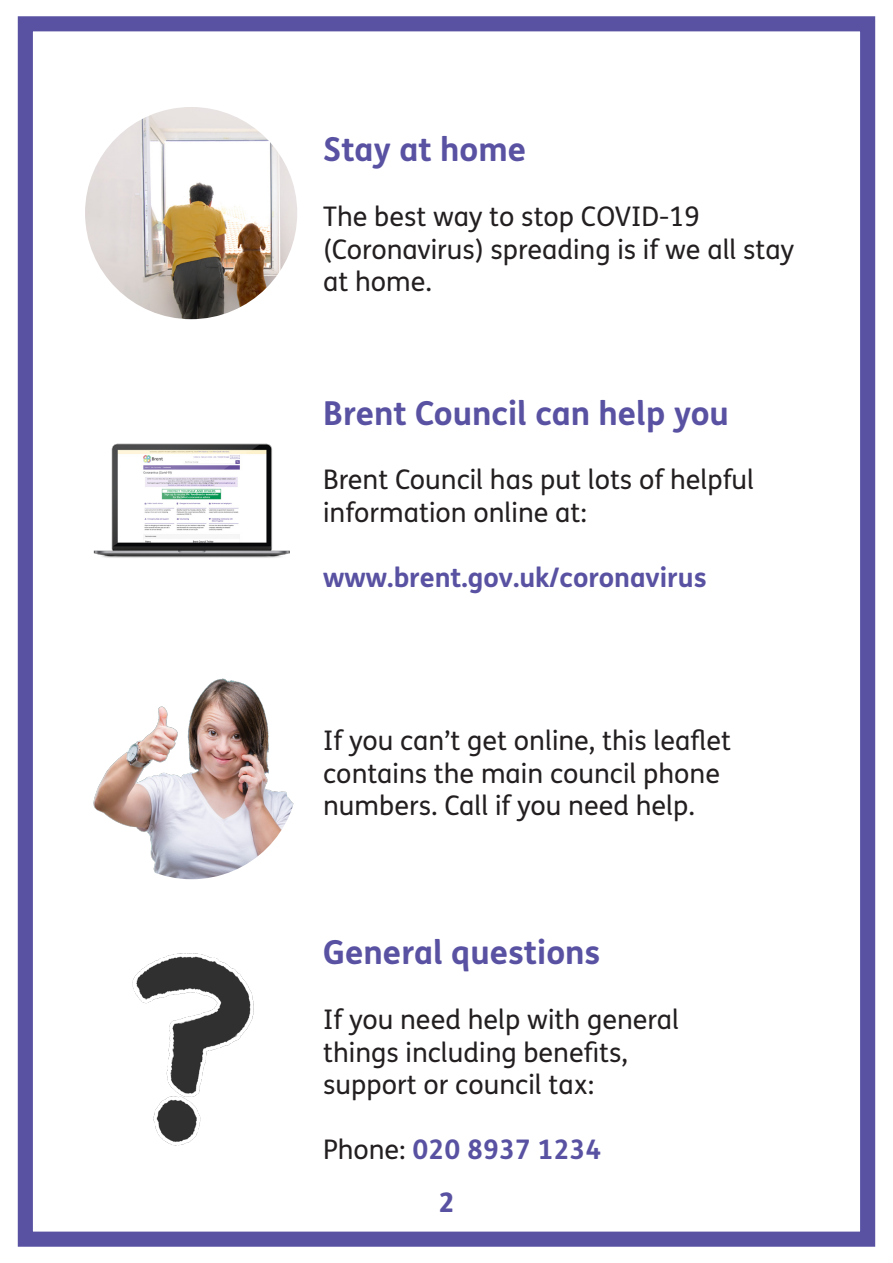
<style>
.page{position:relative;width:893px;height:1263px;background:#fff}
.page>*{position:absolute;margin:0;border:0;box-sizing:border-box;transform-origin:0 0}
.t1{font:700 33px "FS Me";color:#5952a2}
.t2{font:27px/32.4px "FS Me";color:#231f20}
.t3{font:700 27px "FS Me";color:#5952a2}
.t4{font:800 27px "FS Me";color:#5952a2}
.s1{font-weight:400;color:#231f20}
</style>
<div class="page">
<div style="left:18px;top:16px;width:857px;height:1231px;border:15px solid #5952a2"></div>
<img style="left:85px;top:666px;width:213px;height:213px;border-radius:107px">
<img style="left:93px;top:443px;width:197px;height:115px">
<img style="left:132px;top:953px;width:122px;height:193px">
<img style="left:85px;top:107px;width:212px;height:212px;border-radius:106px">
<p class="t1" style="left:323px;top:124px;width:204px">Stay at home</p>
<p class="t2" style="left:323px;top:200px;width:473px">The best way to stop COVID-19 (Coronavirus) spreading is if we all stay at home.</p>
<p class="t1" style="left:323px;top:387px;width:407px">Brent Council can help you</p>
<p class="t2" style="left:323px;top:463px;width:432px">Brent Council has put lots of helpful information online at:</p>
<p class="t3" style="left:323px;top:556px;width:385px">www.brent.gov.uk/coronavirus</p>
<p class="t2" style="left:323px;top:724px;width:409px">If you can’t get online, this leaflet contains the main council phone numbers. Call if you need help.</p>
<p class="t1" style="left:323px;top:927px;width:279px">General questions</p>
<p class="t2" style="left:323px;top:1003px;width:357px">If you need help with general</p>
<p class="t2" style="left:323px;top:1035px;width:306px">things including benefits,</p>
<p class="t2" style="left:323px;top:1068px;width:272px">support or council tax:</p>
<p class="t3" style="left:323px;top:1128px;width:280px"><span class="s1">Phone:</span> 020 8937 1234</p>
<p class="t4" style="left:439px;top:1181px;width:17px">2</p>
</div>
